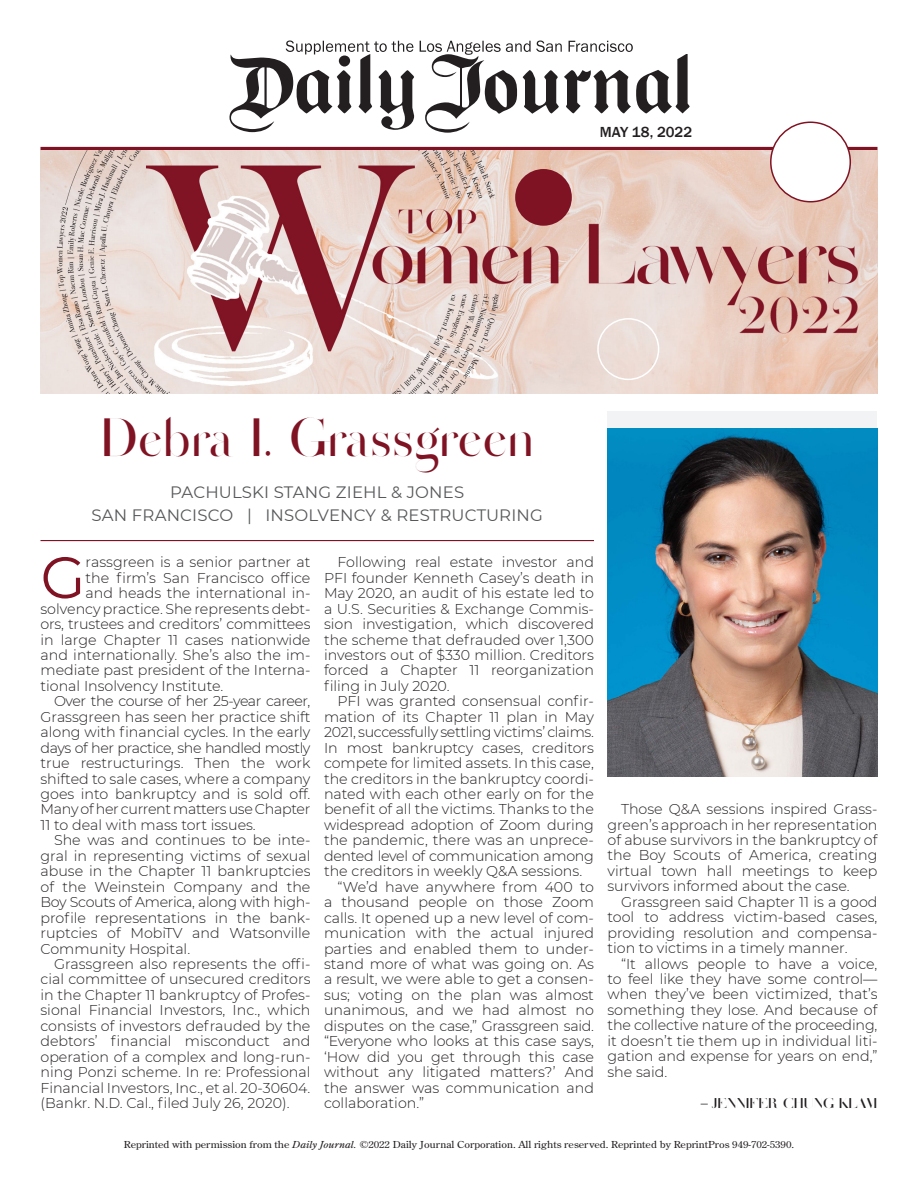
<style>
.page{position:relative;width:918px;height:1188px;background:#fff}
.page>*{position:absolute;margin:0;border:0;box-sizing:border-box;transform-origin:0 0}
.t1{font:58.35px "Montserrat";color:#801323}
.t2{font:54px "Sage";letter-spacing:.01em;color:#801323;scale:.9 1}
.t3{font:16.5px "Montserrat";letter-spacing:.01em;color:#57585a}
.t4{font:500 15px "Franklin Gothic";color:#231f20}
.t5{font:300 14.25px/15.5px "Montserrat";color:#231f20;text-align:justify}
.t6{font:14.25px "Sage";color:#231f20}
.t7{font:9.6px "Century Old Style Std";color:#231f20;scale:1.12 1}
.s1{font-family:"Montserrat"}
.s2{font-style:italic}
</style>
<div class="page">
<svg style="left:40px;top:147px;width:838px;height:4px;background:#99414a"></svg>
<img style="left:40px;top:151px;width:838px;height:243px">
<div style="left:597px;top:318px;width:62px;height:62px;border:2px solid #fff;border-radius:50%"></div>
<div style="left:515px;top:169px;width:57px;height:57px;background:#801323;border-radius:50%"></div>
<div style="left:771px;top:122px;width:79px;height:80px;background:#fff;border-radius:50%"></div>
<div style="left:770px;top:122px;width:81px;height:80px;border:2px solid #801323;border-radius:50%"></div>
<div style="left:608px;top:412px;width:270px;height:364px;background:#f2f3f4"></div>
<img style="left:608px;top:428px;width:270px;height:348px">
<svg style="left:230px;top:41px;width:460px;height:92px"></svg>
<hr style="left:40px;top:540px;width:554px;height:1px;background:#801323">
<p class="t4" style="left:600px;top:122px;width:94px">MAY 18, 2022</p>
<p class="t2" style="left:101px;top:403px;width:483px">Debra I. Grassgreen</p>
<p class="t3" style="left:170px;top:481px;width:295px">PACHULSKI STANG ZIEHL &amp; JONES</p>
<p class="t3" style="left:92px;top:504px;width:453px">SAN FRANCISCO | INSOLVENCY &amp; RESTRUCTURING</p>
<p class="t5" style="left:324px;top:554px;width:272px;text-indent:14px">Following real estate investor and PFI founder Kenneth Casey’s death in May 2020, an audit of his estate led to a U.S. Securities &amp; Exchange Commis&shy;sion investigation, which discovered the scheme that defrauded over 1,300 investors out of $330 million. Creditors forced a Chapter 11 reorganization filing in July 2020.</p>
<p class="t5" style="left:324px;top:693px;width:272px;text-indent:14px">PFI was granted consensual confir&shy;mation of its Chapter 11 plan in May 2021, successfully settling victims’ claims.<br>In most bankruptcy cases, creditors compete for limited assets. In this case, the creditors in the bankruptcy coordi&shy;nated with each other early on for the benefit of all the victims. Thanks to the widespread adoption of Zoom during the pandemic, there was an unprece&shy;dented level of communication among the creditors in weekly Q&amp;A sessions.</p>
<p class="t5" style="left:324px;top:879px;width:272px;text-indent:14px">“We’d have anywhere from 400 to a thousand people on those Zoom calls. It opened up a new level of com&shy;munication with the actual injured parties and enabled them to under&shy;stand more of what was going on. As a result, we were able to get a consen&shy;sus; voting on the plan was almost unanimous, and we had almost no disputes on the case,” Grassgreen said. “Everyone who looks at this case says, ‘How did you get through this case without any litigated matters?’ And the answer was communication and collaboration.”</p>
<p class="t1" style="left:40px;top:537px;width:47px">G</p>
<p class="t5" style="left:86px;top:554px;width:226px">rassgreen is a senior partner at</p>
<p class="t5" style="left:86px;top:570px;width:226px">the firm’s San Francisco office</p>
<p class="t5" style="left:86px;top:585px;width:226px">and heads the international in-</p>
<p class="t5" style="left:40px;top:600px;width:272px">solvency practice. She represents debt-</p>
<p class="t5" style="left:40px;top:616px;width:272px">ors, trustees and creditors’ committees</p>
<p class="t5" style="left:40px;top:631px;width:272px">in large Chapter 11 cases nationwide</p>
<p class="t5" style="left:40px;top:647px;width:271px">and internationally. She’s also the im-</p>
<p class="t5" style="left:40px;top:662px;width:271px">mediate past president of the Interna-</p>
<p class="t5" style="left:40px;top:678px;width:185px">tional Insolvency Institute.</p>
<p class="t5" style="left:40px;top:693px;width:272px;text-indent:14px">Over the course of her 25-year career, Grassgreen has seen her practice shift along with financial cycles. In the early days of her practice, she handled mostly true restructurings. Then the work shifted to sale cases, where a company goes into bankruptcy and is sold off.<br>Many of her current matters use Chapter 11 to deal with mass tort issues.</p>
<p class="t5" style="left:40px;top:832px;width:272px;text-indent:14px">She was and continues to be inte&shy;gral in representing victims of sexual abuse in the Chapter 11 bankruptcies of the Weinstein Company and the Boy Scouts of America, along with high&shy;profile representations in the bank&shy;ruptcies of MobiTV and Watsonville Community Hospital.</p>
<p class="t5" style="left:40px;top:956px;width:272px;text-indent:14px">Grassgreen also represents the offi&shy;cial committee of unsecured creditors in the Chapter 11 bankruptcy of Profes&shy;sional Financial Investors, Inc., which consists of investors defrauded by the debtors’ financial misconduct and operation of a complex and long-run&shy;ning Ponzi scheme. In re: Professional Financial Investors, Inc., et al. 20-30604. (Bankr. N.D. Cal., filed July 26, 2020).</p>
<p class="t5" style="left:608px;top:801px;width:272px;text-indent:14px">Those Q&amp;A sessions inspired Grass&shy;green’s approach in her representation of abuse survivors in the bankruptcy of the Boy Scouts of America, creating virtual town hall meetings to keep survivors informed about the case.</p>
<p class="t5" style="left:608px;top:894px;width:272px;text-indent:14px">Grassgreen said Chapter 11 is a good tool to address victim-based cases, providing resolution and compensa&shy;tion to victims in a timely manner.</p>
<p class="t5" style="left:608px;top:955px;width:272px;text-indent:14px">“It allows people to have a voice, to feel like they have some control— when they’ve been victimized, that’s something they lose. And because of the collective nature of the proceeding, it doesn’t tie them up in individual liti&shy;gation and expense for years on end,” she said.</p>
<p class="t6" style="left:701px;top:1094px;width:178px"><span class="s1">–</span> JENNIFER CHUNG KLAM</p>
<p class="t7" style="left:124px;top:1138px;width:600px">Reprinted with permission from the <span class="s2">Daily Journal.</span> ©2022 Daily Journal Corporation. All rights reserved. Reprinted by ReprintPros 949-702-5390.</p>
</div>
